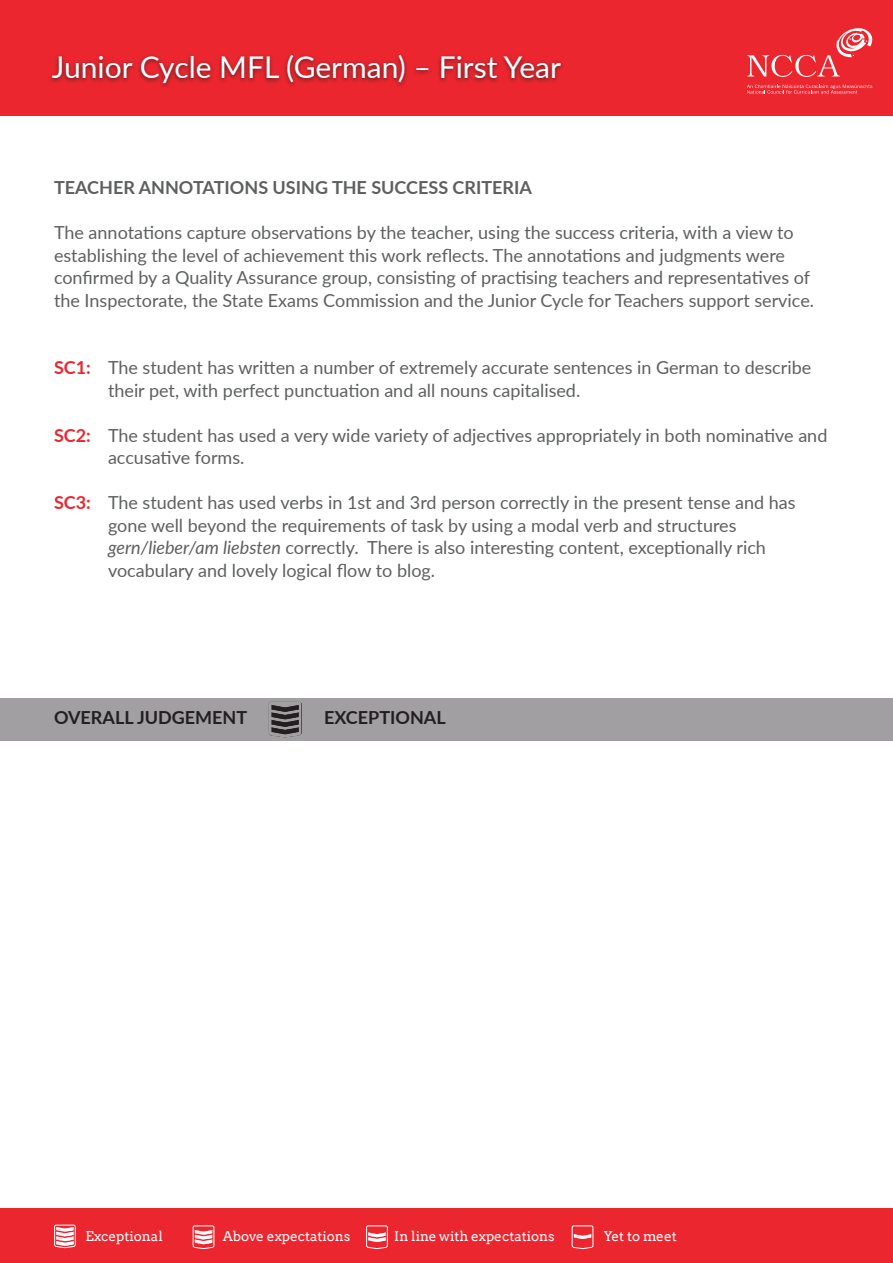
<style>
.page{position:relative;width:893px;height:1263px;background:#fff}
.page>*{position:absolute;margin:0;border:0;box-sizing:border-box;transform-origin:0 0}
.t1{font:30px "Lato";color:#fff}
.t2{font:18px/22.5px "Lato";color:#5d5f60}
.t3{font:700 18px "Lato";color:#5d5f60}
.t4{font:700 18px "Lato";color:#231f20}
.t5{font:13.5px "Arvo";color:#fff}
.s1{font-weight:700;color:#ec262f}
.s2{font-style:italic}
</style>
<div class="page">
<div style="left:0;top:0;width:893px;height:116px;background:#ec262f"></div>
<div style="left:48px;top:52px;width:517px;height:37px;background:#231f20;opacity:.73"></div>
<svg style="left:747px;top:85px;width:125px;height:9px"></svg>
<svg style="left:747px;top:28px;width:125px;height:49px"></svg>
<div style="left:0;top:1209px;width:893px;height:54px;background:#ec262f"></div>
<div style="left:0;top:698px;width:893px;height:43px;background:#a19fa1"></div>
<svg style="left:55px;top:1225px;width:21px;height:24px"></svg>
<div style="left:55px;top:1225px;width:20px;height:21px;border:1px solid #fff;border-radius:2px"></div>
<svg style="left:56px;top:1227px;width:18px;height:19px"></svg>
<svg style="left:193px;top:1225px;width:21px;height:25px"></svg>
<div style="left:193px;top:1226px;width:21px;height:21px;border:1px solid #fff;border-radius:2px"></div>
<svg style="left:195px;top:1230px;width:17px;height:15px"></svg>
<svg style="left:367px;top:1225px;width:21px;height:25px"></svg>
<div style="left:366px;top:1226px;width:21px;height:21px;border:1px solid #fff;border-radius:2px"></div>
<svg style="left:368px;top:1232px;width:18px;height:10px"></svg>
<div style="left:572px;top:1226px;width:21px;height:21px;border:1px solid #fff;border-radius:2px"></div>
<svg style="left:574px;top:1234px;width:17px;height:5px"></svg>
<img style="left:269px;top:702px;width:33px;height:35px">
<p class="t1" style="left:52px;top:46px;width:511px">Junior Cycle MFL (German) – First Year</p>
<p class="t3" style="left:54px;top:175px;width:479px">TEACHER ANNOTATIONS USING THE SUCCESS CRITERIA</p>
<p class="t2" style="left:54px;top:221px;width:762px">The annotations capture observations by the teacher, using the success criteria, with a view to establishing the level of achievement this work reflects. The annotations and judgments were confirmed by a Quality Assurance group, consisting of practising teachers and representatives of the Inspectorate, the State Exams Commission and the Junior Cycle for Teachers support service.</p>
<p class="t2" style="left:108px;top:356px;width:705px;text-indent:-54px"><span class="s1">SC1:</span> The student has written a number of extremely accurate sentences in German to describe their pet, with perfect punctuation and all nouns capitalised.</p>
<p class="t2" style="left:108px;top:423px;width:721px;text-indent:-54px"><span class="s1">SC2:</span> The student has used a very wide variety of adjectives appropriately in both nominative and accusative forms.</p>
<p class="t2" style="left:54px;top:491px;width:743px;text-align:center"><span class="s1">SC3:</span> The student has used verbs in 1st and 3rd person correctly in the present tense and has gone well beyond the requirements of task by using a modal verb and structures</p>
<p class="t2" style="left:108px;top:536px;width:659px"><span class="s2">gern/lieber/am liebsten</span> correctly. There is also interesting content, exceptionally rich</p>
<p class="t2" style="left:108px;top:558px;width:329px">vocabulary and lovely logical flow to blog.</p>
<p class="t4" style="left:54px;top:704px;width:195px">OVERALL JUDGEMENT</p>
<p class="t4" style="left:324px;top:704px;width:123px">EXCEPTIONAL</p>
<p class="t5" style="left:86px;top:1229px;width:79px">Exceptional</p>
<p class="t5" style="left:223px;top:1229px;width:129px">Above expectations</p>
<p class="t5" style="left:394px;top:1229px;width:162px">In line with expectations</p>
<p class="t5" style="left:604px;top:1229px;width:75px">Yet to meet</p>
</div>
